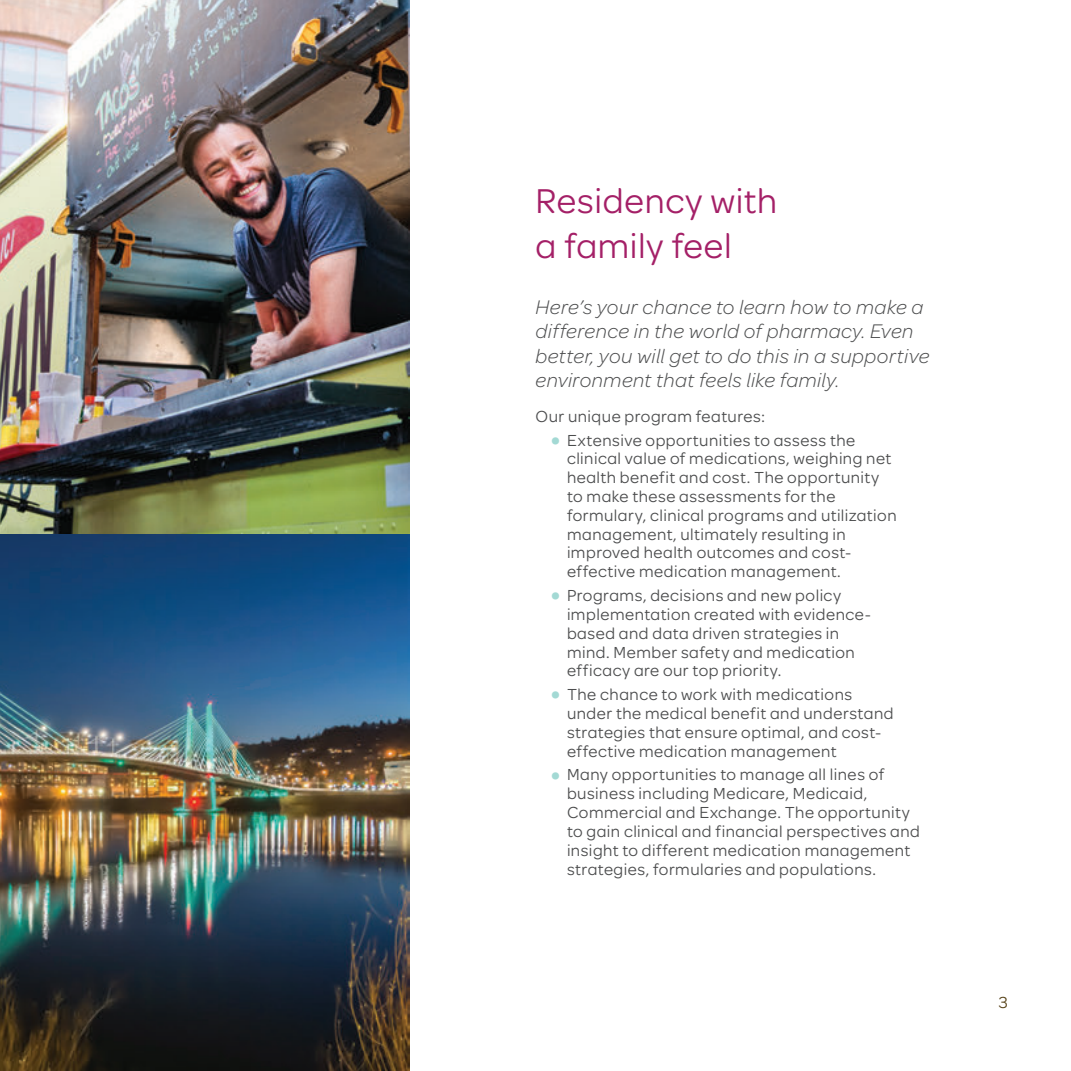
<style>
.page{position:relative;width:1071px;height:1071px;background:#fff}
.page>*{position:absolute;margin:0;border:0;box-sizing:border-box;transform-origin:0 0}
.t1{font:36.75px/44.6px "Omnes Moda";letter-spacing:.015em;color:#a42067}
.t2{font:italic 300 21px/24.5px "Omnes Moda";letter-spacing:.02em;color:#4b4c4d}
.t3{font:17.15px/18.9px "Omnes Moda";letter-spacing:.03em;color:#4b4c4d}
.t4{font:17.15px "Omnes Moda";color:#564218}
.s1{font-weight:700;font-size:24.5px;color:#a3d9d4}
</style>
<div class="page">
<img style="left:0;top:534px;width:410px;height:537px">
<img style="left:1px;top:0;width:409px;height:534px">
<img style="left:0;top:0;width:1px;height:534px">
<h1 class="t1" style="left:536px;top:176px;width:243px">Residency with a family feel</h1>
<p class="t2" style="left:536px;top:294px;width:395px">Here’s your chance to learn how to make a difference in the world of pharmacy. Even better, you will get to do this in a supportive environment that feels like family.</p>
<p class="t3" style="left:536px;top:406px;width:231px">Our unique program features:</p>
<p class="t3" style="left:567px;top:429px;width:331px;text-indent:-16px"><span class="s1">•</span> Extensive opportunities to assess the clinical value of medications, weighing net health benefit and cost. The opportunity to make these assessments for the formulary, clinical programs and utilization management, ultimately resulting in improved health outcomes and cost&shy;effective medication management.</p>
<p class="t3" style="left:567px;top:585px;width:306px;text-indent:-16px"><span class="s1">•</span> Programs, decisions and new policy implementation created with evidence&shy;based and data driven strategies in mind. Member safety and medication efficacy are our top priority.</p>
<p class="t3" style="left:567px;top:684px;width:328px;text-indent:-16px"><span class="s1">•</span> The chance to work with medications under the medical benefit and understand strategies that ensure optimal, and cost&shy;effective medication management</p>
<p class="t3" style="left:567px;top:764px;width:354px;text-indent:-16px"><span class="s1">•</span> Many opportunities to manage all lines of business including Medicare, Medicaid, Commercial and Exchange. The opportunity to gain clinical and financial perspectives and insight to different medication management strategies, formularies and populations.</p>
<p class="t4" style="left:999px;top:991px;width:11px">3</p>
</div>
